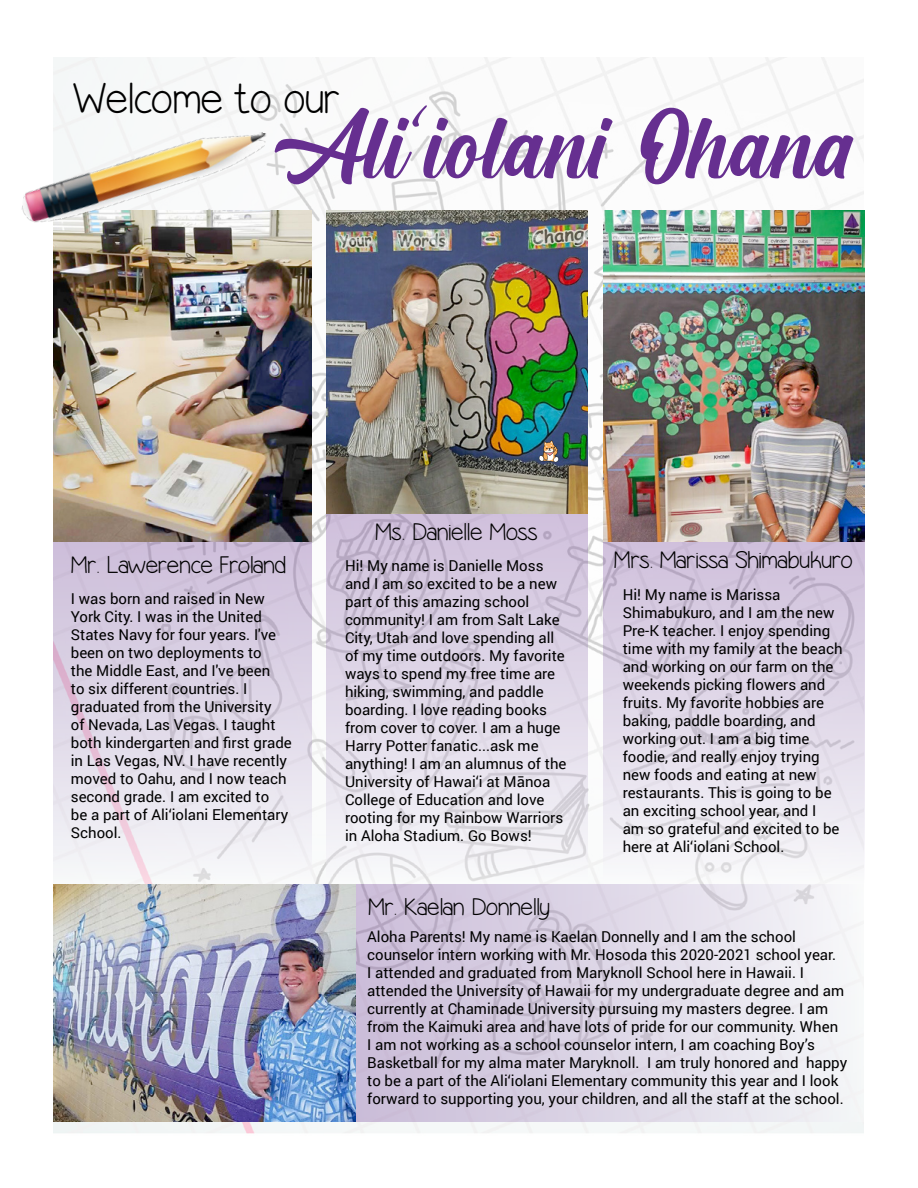
<style>
.page{position:relative;width:918px;height:1188px;background:#fff}
.page>*{position:absolute;margin:0;border:0;box-sizing:border-box;transform-origin:0 0}
.t1{font:122.4px "Cream Cake";color:#662f90}
.t2{font:42.9px "Simple Kind Of Girl";color:#000}
.t3{font:24px "Simple Kind Of Girl";color:#000}
.t4{font:15px/18px "Roboto";color:#000}
.s1{font-family:"Allura"}
</style>
<div class="page">
<img style="left:54px;top:57px;width:810px;height:1077px">
<svg style="left:54px;top:542px;width:257px;height:341px;background:#ded6e6"></svg>
<svg style="left:326px;top:514px;width:261px;height:369px;background:#ddd6e5"></svg>
<svg style="left:603px;top:542px;width:261px;height:341px;background:#ded7e6"></svg>
<svg style="left:356px;top:884px;width:508px;height:238px;background:#ddd6e5"></svg>
<img style="left:54px;top:884px;width:302px;height:238px">
<img style="left:603px;top:211px;width:261px;height:331px">
<img style="left:326px;top:211px;width:261px;height:303px">
<img style="left:54px;top:211px;width:257px;height:331px">
<svg style="left:539px;top:440px;width:20px;height:22px"></svg>
<img style="left:22px;top:101px;width:245px;height:156px">
<h2 class="t2" style="left:72px;top:74px;width:268px">Welcome to our</h2>
<h1 class="t1" style="left:275px;top:88px;width:613px">Ali<span class="s1">‘</span>iolani Ohana!</h1>
<h3 class="t3" style="left:374px;top:518px;width:164px">Ms. Danielle Moss</h3>
<h3 class="t3" style="left:613px;top:546px;width:240px">Mrs. Marissa Shimabukuro</h3>
<h3 class="t3" style="left:70px;top:551px;width:217px">Mr. Lawerence Froland</h3>
<p class="t4" style="left:345px;top:556px;width:223px">Hi! My name is Danielle Moss and I am so excited to be a new part of this amazing school community! I am from Salt Lake<br>City, Utah and love spending all of my time outdoors. My favorite ways to spend my free time are hiking, swimming, and paddle boarding. I love reading books from cover to cover. I am a huge<br>Harry Potter fanatic...ask me anything! I am an alumnus of the<br>University of Hawai‘i at Mānoa<br>College of Education and love rooting for my Rainbow Warriors in Aloha Stadium. Go Bows!</p>
<p class="t4" style="left:71px;top:589px;width:223px">I was born and raised in New<br>York City. I was in the United<br>States Navy for four years. I've been on two deployments to<br>the Middle East, and I've been<br>to six different countries. I graduated from the University<br>of Nevada, Las Vegas. I taught both kindergarten and first grade in Las Vegas, NV. I have recently moved to Oahu, and I now teach second grade. I am excited to<br>be a part of Ali‘iolani Elementary<br>School.</p>
<p class="t4" style="left:623px;top:585px;width:221px">Hi! My name is Marissa<br>Shimabukuro, and I am the new<br>Pre-K teacher. I enjoy spending time with my family at the beach and working on our farm on the weekends picking flowers and fruits. My favorite hobbies are baking, paddle boarding, and working out. I am a big time foodie, and really enjoy trying new foods and eating at new restaurants. This is going to be an exciting school year, and I<br>am so grateful and excited to be here at Ali‘iolani School.</p>
<h3 class="t3" style="left:367px;top:893px;width:184px">Mr. Kaelan Donnelly</h3>
<p class="t4" style="left:367px;top:927px;width:482px">Aloha Parents! My name is Kaelan Donnelly and I am the school counselor intern working with Mr. Hosoda this 2020-2021 school year.<br>I attended and graduated from Maryknoll School here in Hawaii. I attended the University of Hawaii for my undergraduate degree and am currently at Chaminade University pursuing my masters degree. I am from the Kaimuki area and have lots of pride for our community. When<br>I am not working as a school counselor intern, I am coaching Boy’s Basketball for my alma mater Maryknoll. I am truly honored and happy to be a part of the Ali‘iolani Elementary community this year and I look forward to supporting you, your children, and all the staff at the school.</p>
</div>
